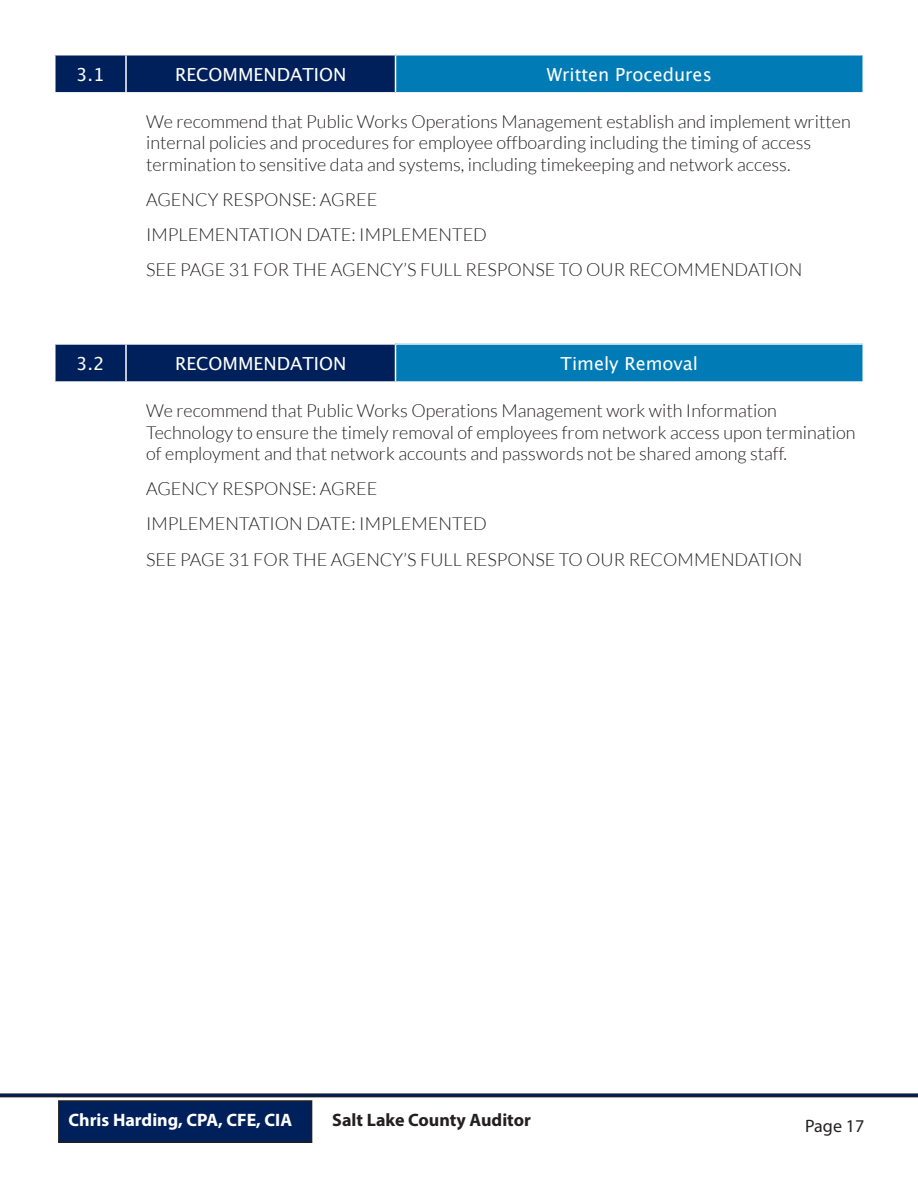
<style>
.page{position:relative;width:918px;height:1188px;background:#fff}
.page>*{position:absolute;margin:0;border:0;box-sizing:border-box;transform-origin:0 0}
.H2__Finding_Title___Pulls_to_TOC{font:300 18px/21.6px "Lato";color:#231f20}
.t1{font:18px "Lucida Grande";color:#fff}
.t2{font:700 18px "Myriad Pro";color:#fff}
.t3{font:700 18px "Myriad Pro";color:#231f20}
.t4{font:18px "Myriad Pro";color:#231f20}
</style>
<div class="page">
<div style="left:59px;top:1101px;width:253px;height:41px;background:#00205b"></div>
<div style="left:58px;top:1100px;width:254px;height:43px;border:2px solid #231f20"></div>
<svg style="left:0;top:1093px;width:918px;height:4px;background:#283653"></svg>
<div style="left:56px;top:56px;width:339px;height:36px;background:#00205b"></div>
<div style="left:396px;top:55px;width:467px;height:38px;background:#007bb6"></div>
<hr style="left:125px;top:56px;width:2px;height:36px;background:#fff">
<hr style="left:396px;top:54px;width:468px;height:2px;background:#fff">
<hr style="left:862px;top:56px;width:2px;height:36px;background:#fff">
<hr style="left:396px;top:92px;width:468px;height:2px;background:#fff">
<div style="left:56px;top:345px;width:339px;height:36px;background:#00205b"></div>
<div style="left:396px;top:344px;width:467px;height:38px;background:#007bb6"></div>
<hr style="left:125px;top:345px;width:2px;height:36px;background:#fff">
<hr style="left:396px;top:343px;width:468px;height:2px;background:#fff">
<hr style="left:862px;top:345px;width:2px;height:36px;background:#fff">
<hr style="left:396px;top:381px;width:468px;height:2px;background:#fff">
<p class="t1" style="left:76px;top:64px;width:30px">3.1</p>
<p class="t1" style="left:175px;top:64px;width:173px">RECOMMENDATION</p>
<p class="t1" style="left:547px;top:64px;width:166px">Written Procedures</p>
<h2 class="H2__Finding_Title___Pulls_to_TOC" style="left:146px;top:111px;width:706px">We recommend that Public Works Operations Management establish and implement written internal policies and procedures for employee offboarding including the timing of access termination to sensitive data and systems, including timekeeping and network access.</h2>
<h2 class="H2__Finding_Title___Pulls_to_TOC" style="left:146px;top:189px;width:233px">AGENCY RESPONSE: AGREE</h2>
<h2 class="H2__Finding_Title___Pulls_to_TOC" style="left:146px;top:224px;width:342px">IMPLEMENTATION DATE: IMPLEMENTED</h2>
<h2 class="H2__Finding_Title___Pulls_to_TOC" style="left:146px;top:259px;width:658px">SEE PAGE 31 FOR THE AGENCY’S FULL RESPONSE TO OUR RECOMMENDATION</h2>
<p class="t1" style="left:76px;top:353px;width:30px">3.2</p>
<p class="t1" style="left:175px;top:353px;width:173px">RECOMMENDATION</p>
<p class="t1" style="left:561px;top:353px;width:139px">Timely Removal</p>
<h2 class="H2__Finding_Title___Pulls_to_TOC" style="left:146px;top:400px;width:711px">We recommend that Public Works Operations Management work with Information<br>Technology to ensure the timely removal of employees from network access upon termination of employment and that network accounts and passwords not be shared among staff.</h2>
<h2 class="H2__Finding_Title___Pulls_to_TOC" style="left:146px;top:478px;width:233px">AGENCY RESPONSE: AGREE</h2>
<h2 class="H2__Finding_Title___Pulls_to_TOC" style="left:146px;top:513px;width:342px">IMPLEMENTATION DATE: IMPLEMENTED</h2>
<h2 class="H2__Finding_Title___Pulls_to_TOC" style="left:146px;top:548px;width:658px">SEE PAGE 31 FOR THE AGENCY’S FULL RESPONSE TO OUR RECOMMENDATION</h2>
<p class="t2" style="left:69px;top:1108px;width:225px">Chris Harding, CPA, CFE, CIA</p>
<p class="t3" style="left:332px;top:1108px;width:200px">Salt Lake County Auditor</p>
<p class="t4" style="left:805px;top:1115px;width:61px">Page 17</p>
</div>
